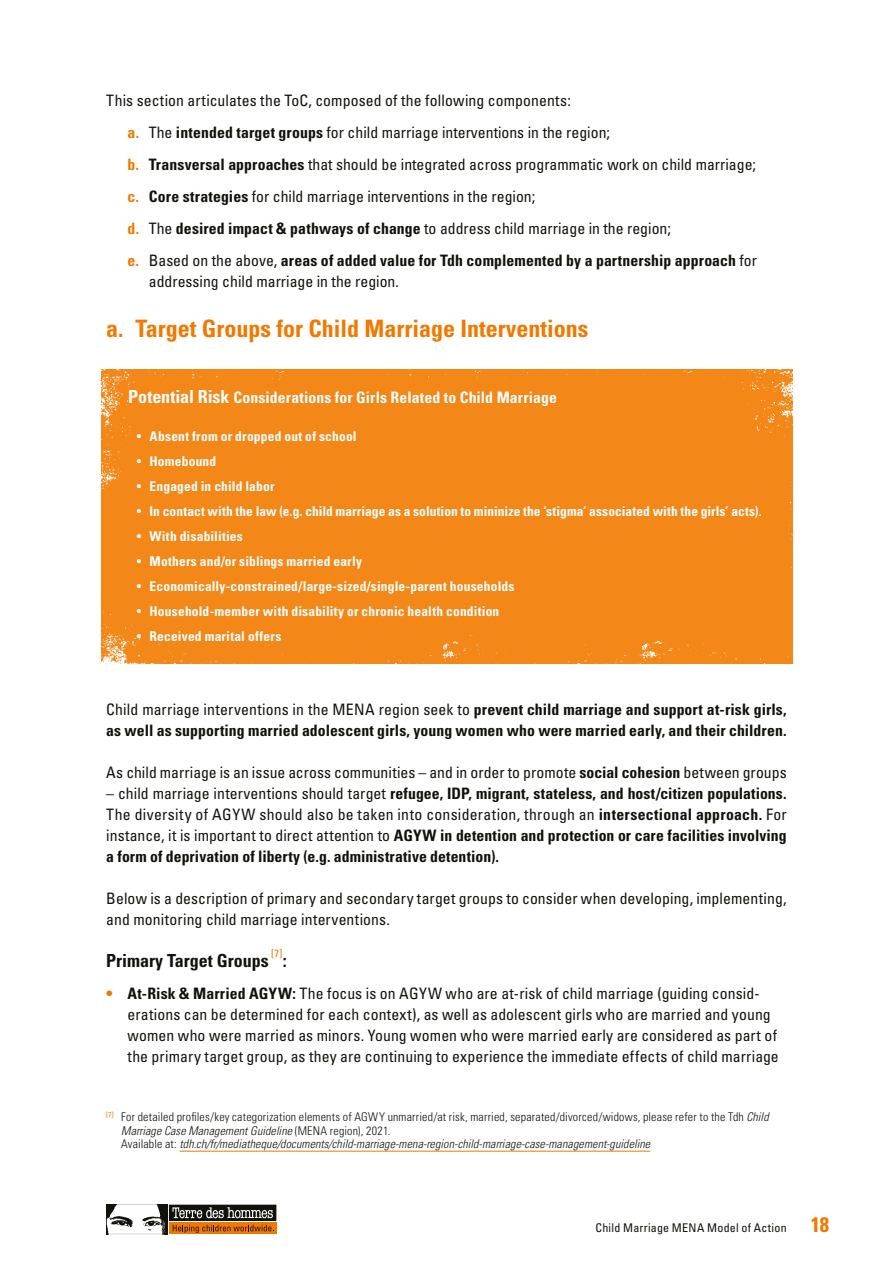
<style>
.page{position:relative;width:893px;height:1263px;background:#fff}
.page>*{position:absolute;margin:0;border:0;box-sizing:border-box;transform-origin:0 0}
.t1{font:700 condensed 24px "Univers LT Std";color:#f17900}
.t2{font:700 condensed 18px "Univers LT Std";color:#12120d}
.t3{font:condensed 15.75px/32.1px "Univers LT Std";letter-spacing:.005em;color:#12120d}
.t4{font:700 condensed 15.75px/21px "Univers LT Std";letter-spacing:.005em;color:#12120d}
.t5{font:700 condensed 15.75px "Univers LT Std";letter-spacing:.005em;color:#fff}
.t6{font:700 condensed 13.5px "Univers LT Std";letter-spacing:.01em;color:#fff}
.t7{font:300 condensed 12px/13.5px "Univers LT Std";letter-spacing:.02em;color:#12120d}
.t8{font:condensed 12px "Univers LT Std";letter-spacing:.02em;color:#12120d}
.t9{font:condensed 10.5px "Univers LT Std";color:#f17900}
.s1{font-weight:700;color:#f17900}
.s2{font-weight:700}
.s3{font-size:18px}
.s4{font-weight:400}
.s5{font-style:italic}
.s6{font-weight:700;font-size:21px;color:#f17900}
</style>
<div class="page">
<svg style="left:106px;top:1204px;width:170px;height:30px"></svg>
<div style="left:101px;top:369px;width:691px;height:294px;background:#f38718"></div>
<hr style="left:180px;top:1151px;width:470px;height:1px;background:#f17900">
<p class="t3" style="left:128px;top:84px;width:631px;text-indent:-21px">This section articulates the ToC, composed of the following components:<br><span class="s1">a.</span> The <span class="s2">intended target groups</span> for child marriage interventions in the region;<br><span class="s1">b.</span> <span class="s2">Transversal approaches</span> that should be integrated across programmatic work on child marriage; <span class="s1">c.</span> <span class="s2">Core strategies</span> for child marriage interventions in the region;<br><span class="s1">d.</span> The <span class="s2">desired impact &amp; pathways of change</span> to address child marriage in the region;<br><span class="s1">e.</span> Based on the above, <span class="s2">areas of added value for Tdh complemented by a partnership approach</span> for</p>
<p class="t3" style="left:149px;top:265px;width:252px">addressing child marriage in the region.</p>
<h1 class="t1" style="left:106px;top:314px;width:484px">a. Target Groups for Child Marriage Interventions</h1>
<p class="t5" style="left:128px;top:388px;width:430px"><span class="s3">Potential Risk</span> Considerations for Girls Related to Child Marriage</p>
<p class="t6" style="left:137px;top:428px;width:221px"><span class="s4">•</span> Absent from or dropped out of school</p>
<p class="t6" style="left:137px;top:453px;width:81px"><span class="s4">•</span> Homebound</p>
<p class="t6" style="left:137px;top:478px;width:139px"><span class="s4">•</span> Engaged in child labor</p>
<p class="t6" style="left:137px;top:503px;width:626px"><span class="s4">•</span> In contact with the law (e.g. child marriage as a solution to mininize the ‘stigma’ associated with the girls’ acts).</p>
<p class="t6" style="left:137px;top:528px;width:108px"><span class="s4">•</span> With disabilities</p>
<p class="t6" style="left:137px;top:553px;width:227px"><span class="s4">•</span> Mothers and/or siblings married early</p>
<p class="t6" style="left:137px;top:578px;width:379px"><span class="s4">•</span> Economically-constrained/large-sized/single-parent households</p>
<p class="t6" style="left:137px;top:603px;width:364px"><span class="s4">•</span> Household-member with disability or chronic health condition</p>
<p class="t6" style="left:137px;top:628px;width:146px"><span class="s4">•</span> Received marital offers</p>
<p class="t4" style="left:106px;top:699px;width:682px"><span class="s4">Child marriage interventions in the MENA region seek to</span> prevent child marriage and support at-risk girls, as well as supporting married adolescent girls, young women who were married early, and their children.</p>
<p class="t3" style="left:106px;top:756px;width:682px">As child marriage is an issue across communities – and in order to promote <span class="s2">social cohesion</span> between groups</p>
<p class="t4" style="left:106px;top:783px;width:682px;text-align:justify"><span class="s4">– child marriage interventions should target</span> refugee, IDP, migrant, stateless, and host/citizen populations.<br><span class="s4">The diversity of AGYW should also be taken into consideration, through an</span> intersectional approach. <span class="s4">For instance, it is important to direct attention to</span> AGYW in detention and protection or care facilities involving a form of deprivation of liberty (e.g. administrative detention).</p>
<p class="t3" style="left:106px;top:888px;width:682px;line-height:21px">Below is a description of primary and secondary target groups to consider when developing, implementing, and monitoring child marriage interventions.</p>
<p class="t2" style="left:106px;top:950px;width:164px">Primary Target Groups</p>
<p class="t9" style="left:271px;top:946px;width:13px">[7]</p>
<p class="t2" style="left:283px;top:950px;width:5px">:</p>
<p class="t3" style="left:128px;top:983px;width:653px;line-height:21px;text-indent:-21px"><span class="s1">•</span> <span class="s2">At-Risk &amp; Married AGYW:</span> The focus is on AGYW who are at-risk of child marriage (guiding consid&shy;erations can be determined for each context), as well as adolescent girls who are married and young women who were married as minors. Young women who were married early are considered as part of the primary target group, as they are continuing to experience the immediate effects of child marriage</p>
<p class="t7" style="left:121px;top:1110px;width:649px;text-indent:-15px"><sup>[7]</sup> For detailed profiles/key categorization elements of AGWY unmarried/at risk, married, separated/divorced/widows, please refer to the Tdh <span class="s5">Child<br>Marriage Case Management Guideline</span> (MENA region), 2021.<br>Available at: <span class="s5">tdh.ch/fr/mediatheque/documents/child-marriage-mena-region-child-marriage-case-management-guideline</span></p>
<p class="t8" style="left:595px;top:1220px;width:235px">Child Marriage MENA Model of Action <span class="s6">18</span></p>
</div>
